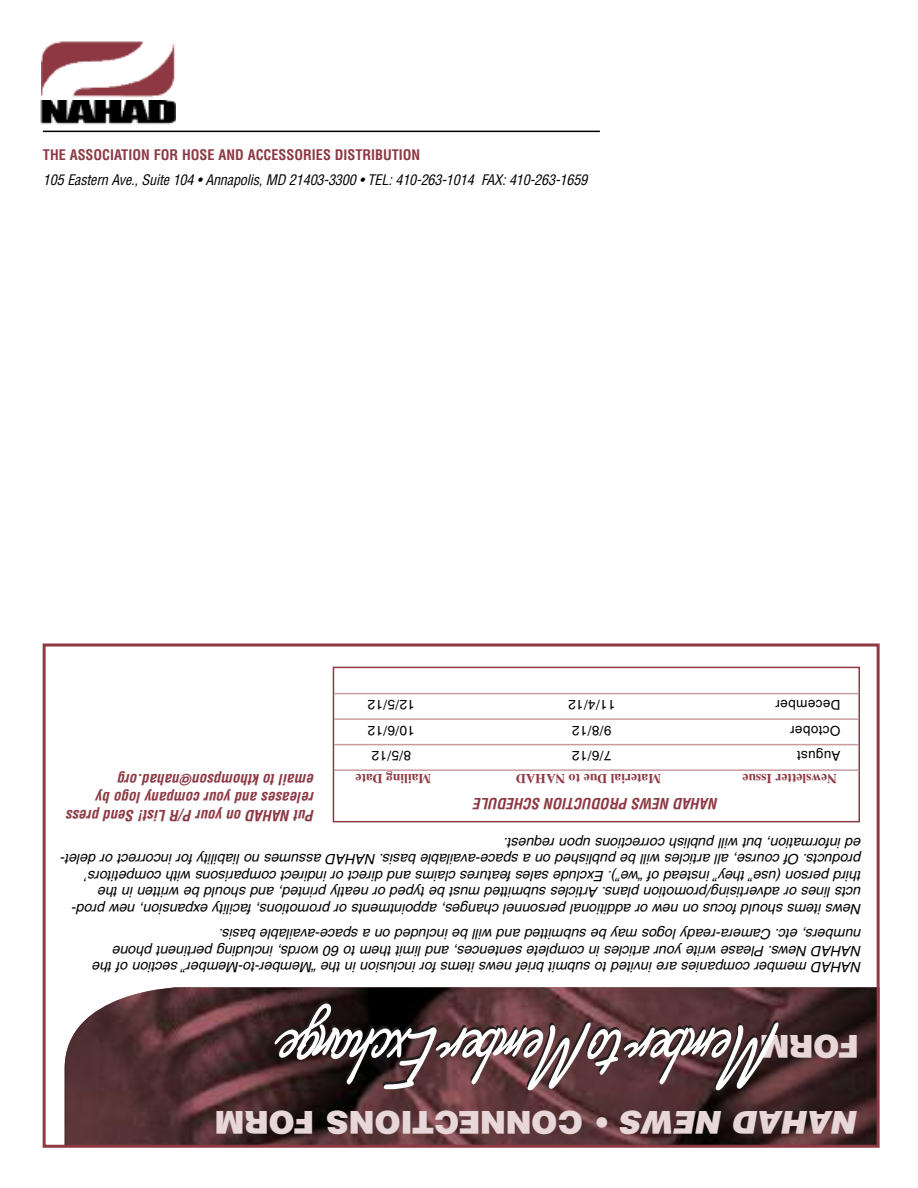
<style>
.page{position:relative;width:918px;height:1188px;background:#fff}
.page>*{position:absolute;margin:0;border:0;box-sizing:border-box;transform-origin:0 0}
.t1{font:900 31.5px "Helvetica";letter-spacing:-.01em;color:#e8d7d9}
.t2{font:italic 700 condensed 15px/18px "Helvetica";color:#8d3943}
.t3{font:italic 14.25px/16.5px "Helvetica";color:#000}
.t4{font:italic condensed 14.25px "Helvetica";letter-spacing:-.015em;color:#000}
.t5{font:700 condensed 14.25px "Helvetica";color:#8d3943}
.t6{font:13.5px "Helvetica";color:#000}
.t7{font:700 13.5px "Times";color:#8d3943}
.s1{font-style:italic}
</style>
<div class="page">
<img style="left:65px;top:987px;width:811px;height:157px">
<div style="left:43px;top:644px;width:837px;height:504px;border:3px solid #8d3943"></div>
<div style="left:333px;top:667px;width:527px;height:155px;border:2px solid #8d3943"></div>
<hr style="left:334px;top:769px;width:525px;height:2px;background:#c69ca1">
<hr style="left:334px;top:744px;width:525px;height:1px;background:#c69ca1">
<hr style="left:334px;top:718px;width:525px;height:2px;background:#c69ca1">
<hr style="left:334px;top:693px;width:525px;height:1px;background:#c69ca1">
<svg style="left:273px;top:1001px;width:506px;height:89px;background:#6a5355"></svg>
<hr style="left:43px;top:131px;width:557px;height:1px;background:#000">
<img style="left:40px;top:100px;width:135px;height:25px">
<img style="left:41px;top:41px;width:134px;height:56px">
<p class="t5" style="left:43px;top:146px;width:379px">THE ASSOCIATION FOR HOSE AND ACCESSORIES DISTRIBUTION</p>
<p class="t4" style="left:43px;top:172px;width:546px">105 Eastern Ave., Suite 104 • Annapolis, MD 21403-3300 • TEL: 410-263-1014 FAX: 410-263-1659</p>
<p class="t6" style="left:415px;top:710px;width:49px;rotate:-180deg">21/5/21</p>
<p class="t6" style="left:615px;top:710px;width:49px;rotate:-180deg">21/4/11</p>
<p class="t6" style="left:840px;top:710px;width:66px;rotate:-180deg">D mece r eb</p>
<p class="t6" style="left:415px;top:736px;width:49px;rotate:-180deg">21/6/01</p>
<p class="t6" style="left:612px;top:736px;width:41px;rotate:-180deg">21/8/9</p>
<p class="t6" style="left:840px;top:736px;width:52px;rotate:-180deg">O rebot c</p>
<p class="t2" style="left:315px;top:824px;width:249px;rotate:-180deg">Nt uP HA DA no r uoy R/ P ! t s i L dneS sse r p<br>sesae l e r dna r uoy mo c ynap ogo l yb<br>me o t l i a moh t k @nosp g r o . dahan</p>
<p class="t6" style="left:411px;top:761px;width:41px;rotate:-180deg">21/5/8</p>
<p class="t6" style="left:612px;top:761px;width:41px;rotate:-180deg">21/6/7</p>
<p class="t6" style="left:840px;top:761px;width:45px;rotate:-180deg">A t sugu</p>
<p class="t7" style="left:431px;top:783px;width:77px;rotate:-180deg">M gni l ia D eta</p>
<p class="t7" style="left:661px;top:783px;width:147px;rotate:-180deg">M Dlaireta eu ot N A H A D</p>
<p class="t7" style="left:837px;top:783px;width:96px;rotate:-180deg">N we rettels eussI</p>
<p class="t2" style="left:718px;top:812px;width:246px;rotate:-180deg">N HA DA N WE S RP O D U O I TC N HCS DE U EL</p>
<p class="t3" style="left:862px;top:916px;width:802px;rotate:-180deg">N we s me t i s d l uohs suco f no wen r o mt n i oppa, segnahcl ennos r epl ano i t i dda s t ne r o mo r p y t i l i ca f , sno i t o wen, no i snapxe - do r p<br>s t cu sen i l r o mo r p / gn i s i t r evda no i t o A. sna l p se l c i t r mbus de t t i m ebt su depy t r o y l t aen dna, de t n i r p d l uohs eb w ne t t i r n i eh t<br>d r i h t nos r ep dae t sn i ” yeh t ” esu ( w“ f o E. ) ” e edu l cx se l as se r u t ae f mi a l c s dna r ot ce r i d moct ce r i dn i snos i r ap w h t i mo c ’ s r o t i t ep<br>O. s t cudo r p se l c i t r al l a, es r uocf w ebl l i dehs i l bup no a e l ba l i ava - ecaps N. s i sab A H A D mussa se on y t i l i ba i l r o f r ot ce r r ocn i - t e l ed de mr o f n i wt ub, no i t a hs i l bupl l i sno i t ce r r oc nopu . t seuqe r</p>
<p class="t3" style="left:862px;top:974px;width:770px;rotate:-180deg">N A H A D m me r eb mo c se i nap e r a de t i vn i o t mbus wenf e i r bt i s me t i s r o f no i su l cn i n i eh t M“ me M- o t - r eb me no i t ces” r eb eh t f o<br>N A H A D N we P. s esae l w e t i r r uoy se l c i t r a n i mo c e t e l p dna, secne t nes mi l meh t t i o t 06 w gn i du l cn i , sd r o enohpt nen i t r ep<br>mun C. c t e, s r eb ma ydae r - a r e sogo l m ya eb mbus de t t i dna w ebl l i dedu l cn i no a e l ba l i ava - ecaps . s i sab</p>
<h1 class="t1" style="left:859px;top:1065px;width:101px;rotate:-180deg">FORM</h1>
<h1 class="t1" style="left:859px;top:1140px;width:646px;rotate:-180deg"><span class="s1">NAHAD NEWS</span> • CONNECT OI NS FORM</h1>
</div>
